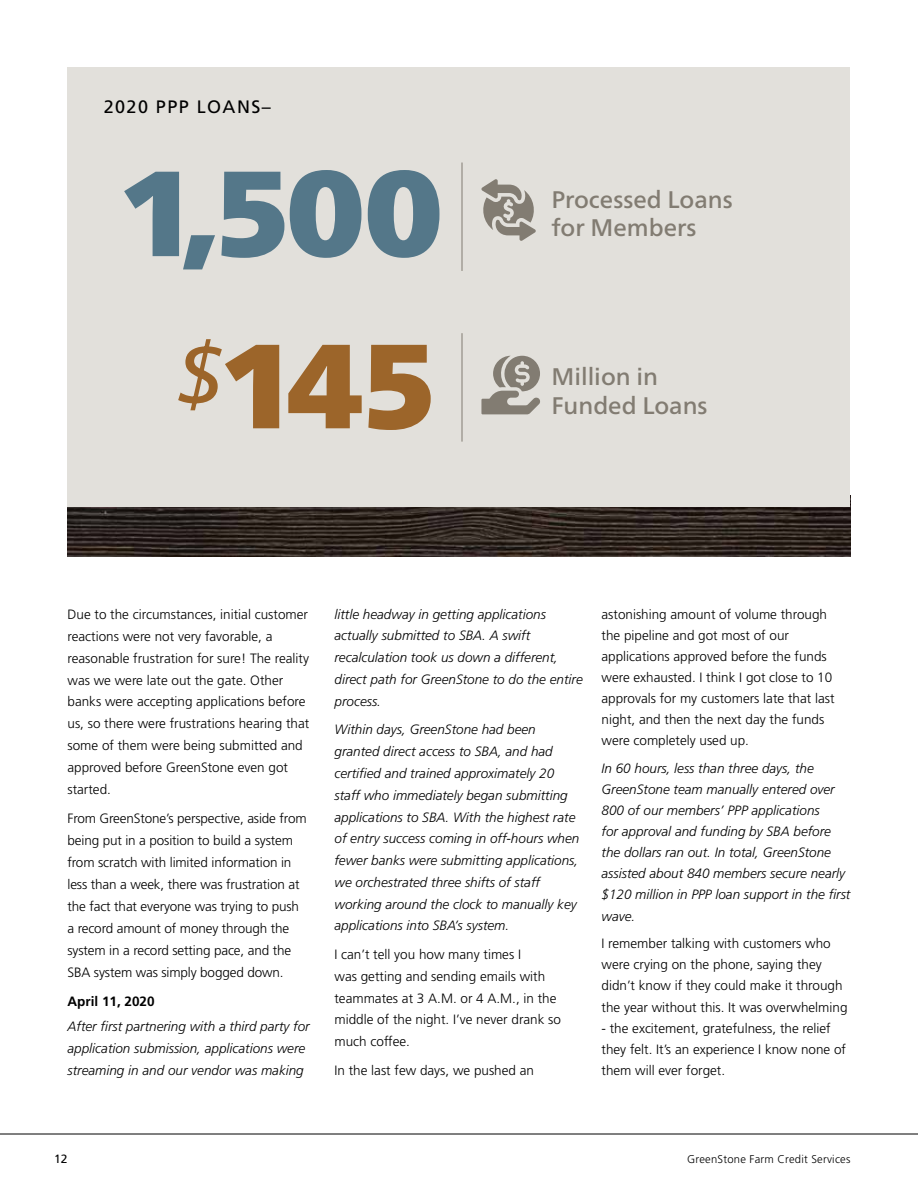
<style>
.page{position:relative;width:918px;height:1188px;background:#fff}
.page>*{position:absolute;margin:0;border:0;box-sizing:border-box;transform-origin:0 0}
.t1{font:24px/28.8px "Frutiger Neue Variable";color:#827c72}
.t2{font:18px "Frutiger";letter-spacing:.08em;color:#000}
.t3{font:300 13.5px/21.9px "Frutiger";color:#000}
.t4{font:italic 300 13.5px/21.8px "Frutiger";color:#000}
.t5{font:700 13.5px "Frutiger";color:#000}
.t6{font:12px "Frutiger";color:#000}
.t7{font:300 11.25px "Frutiger";letter-spacing:.02em;color:#000}
</style>
<div class="page">
<img style="left:68px;top:507px;width:782px;height:50px">
<div style="left:68px;top:68px;width:782px;height:439px;background:#e2e0db"></div>
<hr style="left:0;top:1134px;width:918px;height:1px;background:#000">
<svg style="left:481px;top:179px;width:55px;height:62px"></svg>
<svg style="left:124px;top:170px;width:316px;height:99px"></svg>
<svg style="left:178px;top:339px;width:253px;height:91px"></svg>
<svg style="left:481px;top:356px;width:59px;height:58px"></svg>
<hr style="left:462px;top:163px;width:1px;height:108px;background:#827c72">
<hr style="left:462px;top:333px;width:1px;height:109px;background:#827c72">
<h2 class="t2" style="left:104px;top:96px;width:169px">2020 PPP LOANS–</h2>
<h1 class="t1" style="left:551px;top:184px;width:183px">Processed Loans for Members</h1>
<h1 class="t1" style="left:551px;top:362px;width:158px">Million in<br>Funded Loans</h1>
<p class="t3" style="left:68px;top:603px;width:243px">Due to the circumstances, initial customer reactions were not very favorable, a reasonable frustration for sure! The reality was we were late out the gate. Other banks were accepting applications before us, so there were frustrations hearing that some of them were being submitted and approved before GreenStone even got started.</p>
<p class="t3" style="left:68px;top:807px;width:241px">From GreenStone’s perspective, aside from being put in a position to build a system from scratch with limited information in less than a week, there was frustration at the fact that everyone was trying to push a record amount of money through the system in a record setting pace, and the SBA system was simply bogged down.</p>
<p class="t5" style="left:68px;top:993px;width:89px">April 11, 2020</p>
<p class="t4" style="left:68px;top:1015px;width:244px">After first partnering with a third party for application submission, applications were streaming in and our vendor was making</p>
<p class="t4" style="left:335px;top:603px;width:250px">little headway in getting applications actually submitted to SBA. A swift recalculation took us down a different, direct path for GreenStone to do the entire process.</p>
<p class="t4" style="left:335px;top:719px;width:246px">Within days, GreenStone had been granted direct access to SBA, and had certified and trained approximately 20 staff who immediately began submitting applications to SBA. With the highest rate of entry success coming in off-hours when fewer banks were submitting applications, we orchestrated three shifts of staff working around the clock to manually key applications into SBA’s system.</p>
<p class="t3" style="left:335px;top:943px;width:228px">I can’t tell you how many times I<br>was getting and sending emails with teammates at 3 A.M. or 4 A.M., in the middle of the night. I’ve never drank so much coffee.</p>
<p class="t3" style="left:335px;top:1059px;width:201px">In the last few days, we pushed an</p>
<p class="t3" style="left:602px;top:604px;width:234px;line-height:21px">astonishing amount of volume through the pipeline and got most of our applications approved before the funds were exhausted. I think I got close to 10 approvals for my customers late that last night, and then the next day the funds were completely used up.</p>
<p class="t4" style="left:602px;top:758px;width:250px;line-height:21px">In 60 hours, less than three days, the GreenStone team manually entered over 800 of our members’ PPP applications<br>for approval and funding by SBA before the dollars ran out. In total, GreenStone assisted about 840 members secure nearly $120 million in PPP loan support in the first wave.</p>
<p class="t3" style="left:602px;top:933px;width:248px;line-height:21px">I remember talking with customers who were crying on the phone, saying they didn’t know if they could make it through the year without this. It was overwhelming</p>
<p class="t3" style="left:602px;top:1017px;width:246px;line-height:21px">- the excitement, gratefulness, the relief they felt. It’s an experience I know none of them will ever forget.</p>
<p class="t6" style="left:54px;top:1152px;width:15px">12</p>
<p class="t7" style="left:687px;top:1153px;width:165px">GreenStone Farm Credit Services</p>
</div>
